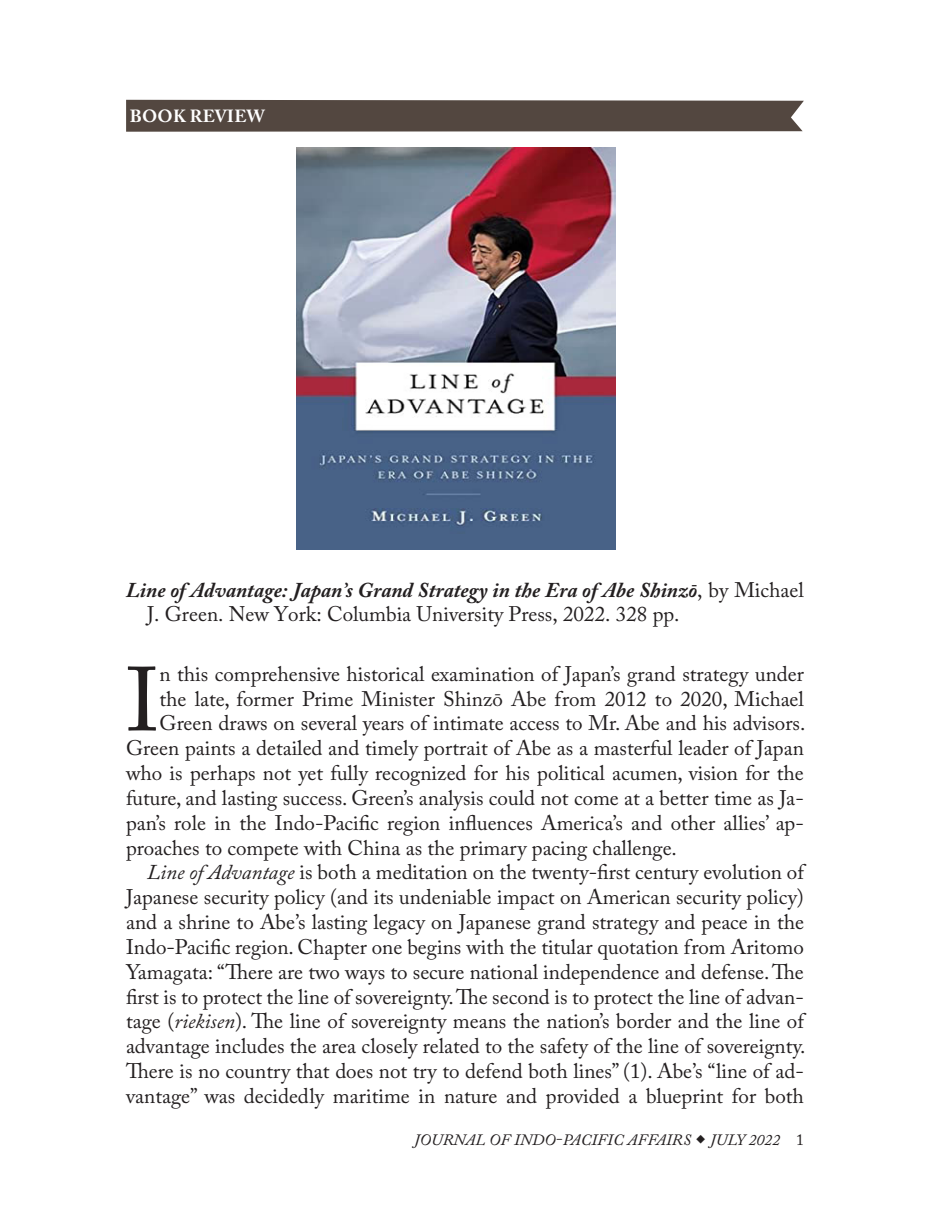
<style>
.page{position:relative;width:930px;height:1229px;background:#fff}
.page>*{position:absolute;margin:0;border:0;box-sizing:border-box;transform-origin:0 0}
.drop_cap{font:89.95px "Adobe Caslon Pro";color:#231f20}
.body{font:21px/24.8px "Adobe Caslon Pro";color:#231f20;text-align:justify}
.drop_cap-2{font:21px "Adobe Caslon Pro";color:#231f20}
.BR_Title{font:21px/24.8px "Adobe Caslon Pro";color:#231f20}
.t1{font:700 17.5px "Adobe Caslon Pro";letter-spacing:.015em;color:#fff}
.t2{font:italic 15.75px "Adobe Caslon Pro";letter-spacing:.015em;color:#231f20}
.s1{font-weight:700;font-style:italic}
.s2{font-style:italic}
.s3{font-style:normal}
</style>
<div class="page">
<div style="left:126px;top:100px;width:677px;height:32px;background:#534740"></div>
<img style="left:296px;top:147px;width:319px;height:402px">
<p class="t1" style="left:130px;top:106px;width:137px">BOOK REVIEW</p>
<h1 class="BR_Title" style="left:147px;top:577px;width:658px;text-indent:-21px"><span class="s1">Line of Advantage: Japan’s Grand Strategy in the Era of Abe Shinzō</span>, by Michael<br>J. Green. New York: Columbia University Press, 2022. 328 pp.</h1>
<p class="drop_cap" style="left:126px;top:646px;width:35px">I</p>
<p class="drop_cap-2" style="left:159px;top:662px;width:645px">n this comprehensive historical examination of Japan’s grand strategy under</p>
<p class="drop_cap-2" style="left:159px;top:686px;width:645px">the late, former Prime Minister Shinzō Abe from 2012 to 2020, Michael</p>
<p class="drop_cap-2" style="left:159px;top:711px;width:647px">Green draws on several years of intimate access to Mr. Abe and his advisors.</p>
<p class="drop_cap-2" style="left:126px;top:735px;width:679px">Green paints a detailed and timely portrait of Abe as a masterful leader of Japan</p>
<p class="drop_cap-2" style="left:126px;top:760px;width:679px">who is perhaps not yet fully recognized for his political acumen, vision for the</p>
<p class="drop_cap-2" style="left:126px;top:785px;width:679px">future, and lasting success. Green’s analysis could not come at a better time as Ja-</p>
<p class="drop_cap-2" style="left:126px;top:810px;width:679px">pan’s role in the Indo-Pacific region influences America’s and other allies’ ap-</p>
<p class="drop_cap-2" style="left:126px;top:835px;width:552px">proaches to compete with China as the primary pacing challenge.</p>
<p class="body" style="left:126px;top:859px;width:680px;text-indent:21px"><span class="s2">Line of Advantage</span> is both a meditation on the twenty-first century evolution of Japanese security policy (and its undeniable impact on American security policy) and a shrine to Abe’s lasting legacy on Japanese grand strategy and peace in the Indo-Pacific region. Chapter one begins with the titular quotation from Aritomo Yamagata: “There are two ways to secure national independence and defense. The first is to protect the line of sovereignty. The second is to protect the line of advan&shy;tage (<span class="s2">riekisen</span>). The line of sovereignty means the nation’s border and the line of advantage includes the area closely related to the safety of the line of sovereignty.<br>There is no country that does not try to defend both lines” (1). Abe’s “line of ad&shy;vantage” was decidedly maritime in nature and provided a blueprint for both</p>
<p class="t2" style="left:414px;top:1130px;width:391px">JOURNAL OF INDO-PACIFIC AFFAIRS JULY 2022 <span class="s3">1</span></p>
</div>
